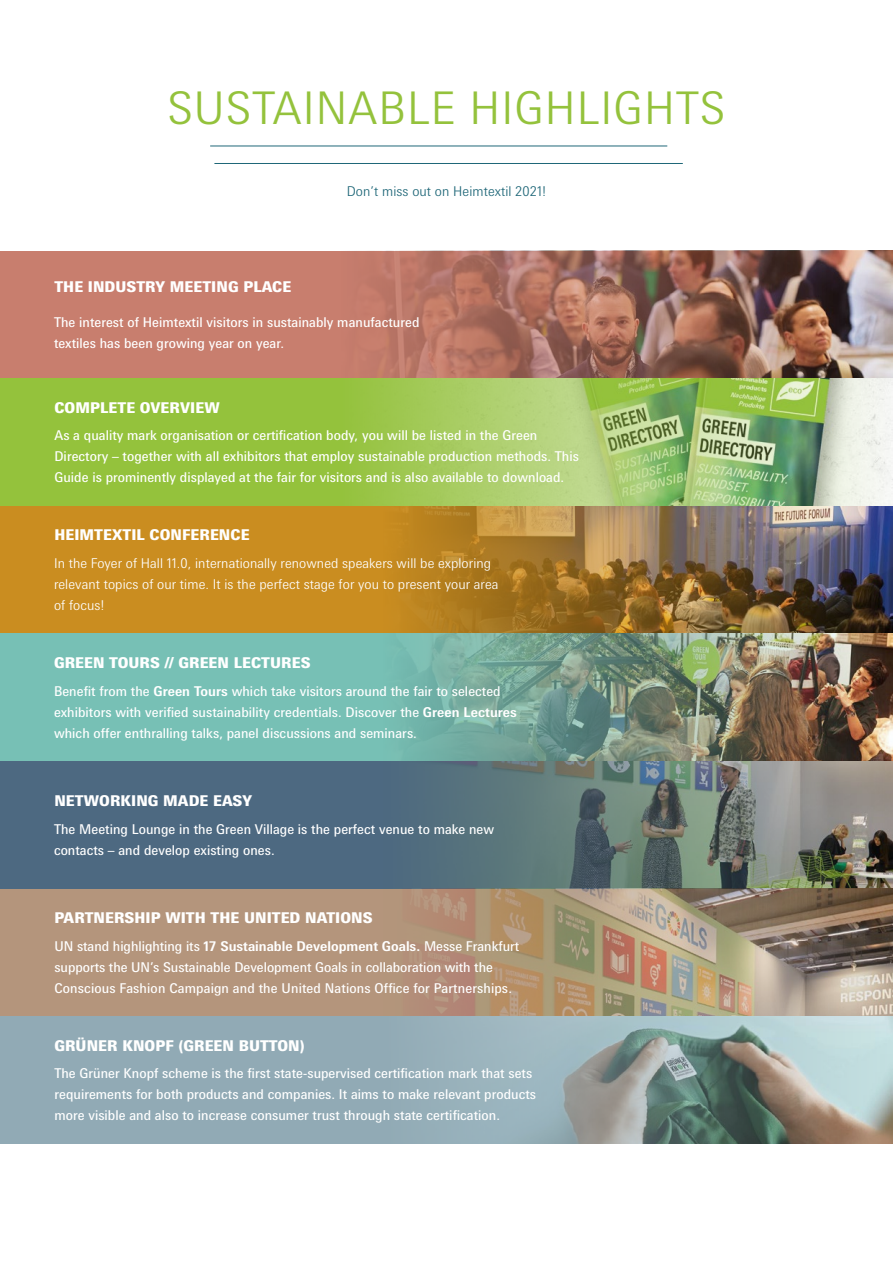
<style>
.page{position:relative;width:893px;height:1263px;background:#fff}
.page>*{position:absolute;margin:0;border:0;box-sizing:border-box;transform-origin:0 0}
.t1{font:300 45px "Messe Univers";letter-spacing:.02em;color:#94c23c}
.t2{font:900 14.85px "Messe Univers";letter-spacing:.005em;color:#fff}
.t3{font:13.5px/21px "Messe Univers";letter-spacing:.005em;color:#fff}
.t4{font:300 13.5px/21px "Messe Univers";letter-spacing:.005em;color:#fff}
.t5{font:300 13.5px "Messe Univers";letter-spacing:.005em;color:#1f6778}
.s1{font-weight:700}
</style>
<div class="page">
<div style="left:0;top:251px;width:893px;height:127px;background:#c87e6e"></div>
<img style="left:371px;top:251px;width:522px;height:127px">
<svg style="left:0;top:378px;width:893px;height:128px;background:#a0c561"></svg>
<div style="left:0;top:506px;width:893px;height:128px;background:#ca8d20"></div>
<img style="left:380px;top:506px;width:513px;height:128px">
<img style="left:0;top:634px;width:893px;height:127px">
<svg style="left:0;top:761px;width:893px;height:128px;background:#5d727b"></svg>
<svg style="left:0;top:889px;width:893px;height:127px;background:#ac9279"></svg>
<svg style="left:0;top:1016px;width:893px;height:128px;background:#92a7ac"></svg>
<hr style="left:210px;top:146px;width:457px;height:1px;background:#1f6778">
<hr style="left:214px;top:163px;width:469px;height:1px;background:#1f6778">
<p class="t1" style="left:167px;top:80px;width:560px">SUSTAINABLE HIGHLIGHTS</p>
<p class="t5" style="left:347px;top:182px;width:201px">Don’t miss out on Heimtextil 2021!</p>
<p class="t2" style="left:54px;top:278px;width:238px">THE INDUSTRY MEETING PLACE</p>
<p class="t3" style="left:54px;top:311px;width:367px">The interest of Heimtextil visitors in sustainably manufactured textiles has been growing year on year.</p>
<p class="t2" style="left:54px;top:398px;width:167px">COMPLETE OVERVIEW</p>
<p class="t3" style="left:54px;top:425px;width:526px">As a quality mark organisation or certification body, you will be listed in the Green<br>Directory – together with all exhibitors that employ sustainable production methods. This<br>Guide is prominently displayed at the fair for visitors and is also available to download.</p>
<p class="t2" style="left:54px;top:526px;width:197px">HEIMTEXTIL CONFERENCE</p>
<p class="t4" style="left:54px;top:552px;width:446px">In the Foyer of Hall 11.0, internationally renowned speakers will be exploring relevant topics of our time. It is the perfect stage for you to present your area of focus!</p>
<p class="t2" style="left:54px;top:653px;width:258px">GREEN TOURS // GREEN LECTURES</p>
<p class="t3" style="left:54px;top:680px;width:464px">Benefit from the <span class="s1">Green Tours</span> which take visitors around the fair to selected exhibitors with verified sustainability credentials. Discover the <span class="s1">Green Lectures </span>which offer enthralling talks, panel discussions and seminars.</p>
<p class="t2" style="left:54px;top:791px;width:199px">NETWORKING MADE EASY</p>
<p class="t3" style="left:54px;top:818px;width:442px">The Meeting Lounge in the Green Village is the perfect venue to make new contacts – and develop existing ones.</p>
<p class="t2" style="left:54px;top:909px;width:320px">PARTNERSHIP WITH THE UNITED NATIONS</p>
<p class="t3" style="left:54px;top:935px;width:466px">UN stand highlighting its <span class="s1">17 Sustainable Development Goals.</span> Messe Frankfurt supports the UN’s Sustainable Development Goals in collaboration with the<br>Conscious Fashion Campaign and the United Nations Office for Partnerships.</p>
<p class="t2" style="left:54px;top:1036px;width:252px">GRÜNER KNOPF (GREEN BUTTON)</p>
<p class="t3" style="left:54px;top:1063px;width:483px">The Grüner Knopf scheme is the first state-supervised certification mark that sets requirements for both products and companies. It aims to make relevant products more visible and also to increase consumer trust through state certification.</p>
</div>
